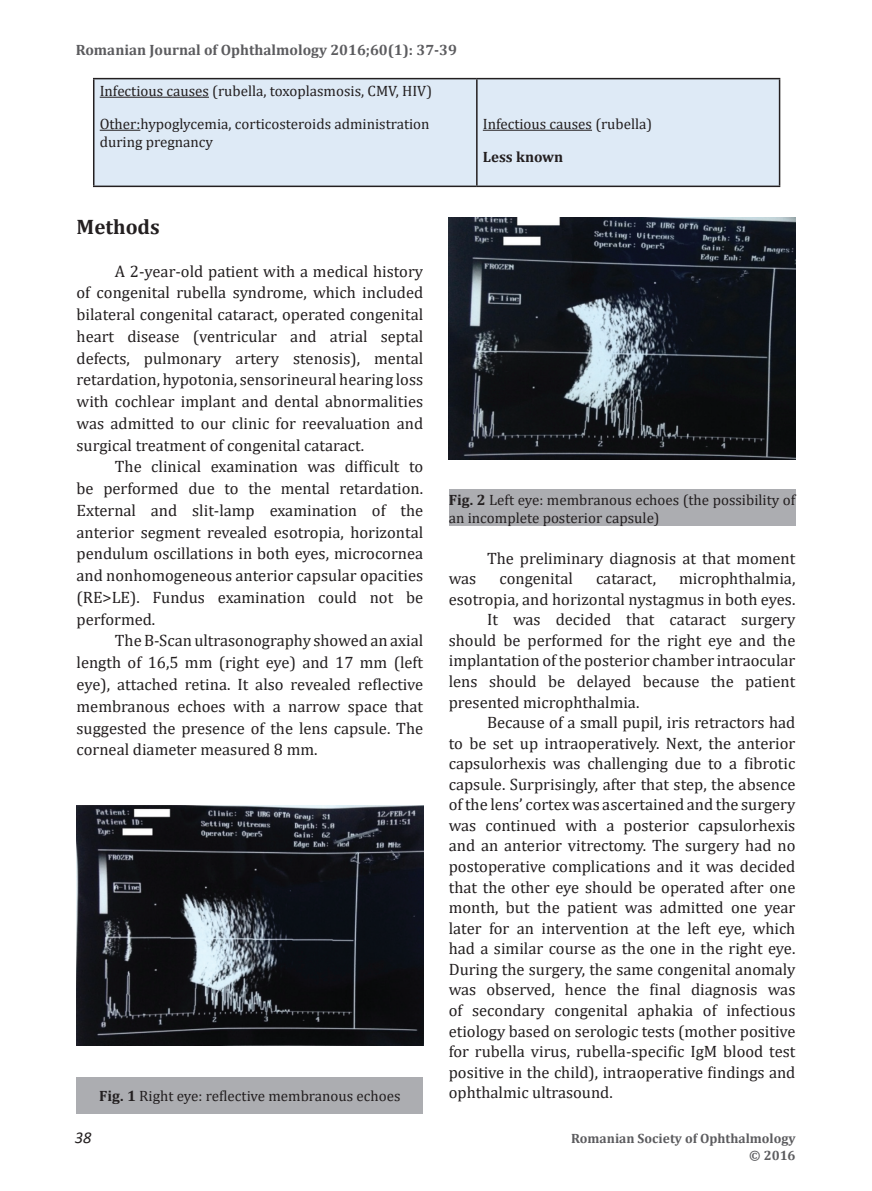
<style>
.page{position:relative;width:872px;height:1191px;background:#fff}
.page>*{position:absolute;margin:0;border:0;box-sizing:border-box;transform-origin:0 0}
.titlu_capitol{font:700 21px "Cambria";color:#231f20}
.text_articol{font:16.5px/20.5px "Cambria";color:#231f20;text-align:justify}
.t1{font:italic 16.5px "Calibri";color:#231f20}
.titlu_capitol-2{font:15px/18px "Cambria";color:#231f20}
.t2{font:700 15px "Cambria";color:#5c5c5f}
.t3{font:700 15px "Cambria";color:#231f20}
.t4{font:700 13.5px/16.2px "Cambria";color:#5c5c5f;text-align:right}
.s1{font-weight:700}
</style>
<div class="page">
<div style="left:94px;top:79px;width:685px;height:107px;background:#deeaf6"></div>
<hr style="left:93px;top:78px;width:384px;height:1px;background:#231f20">
<hr style="left:93px;top:79px;width:1px;height:107px;background:#231f20">
<hr style="left:477px;top:78px;width:303px;height:1px;background:#231f20">
<hr style="left:476px;top:79px;width:1px;height:107px;background:#231f20">
<hr style="left:779px;top:79px;width:1px;height:107px;background:#231f20">
<hr style="left:93px;top:186px;width:384px;height:1px;background:#231f20">
<hr style="left:477px;top:186px;width:303px;height:1px;background:#231f20">
<hr style="left:100px;top:97px;width:109px;height:1px;background:#231f20">
<hr style="left:100px;top:130px;width:40px;height:1px;background:#231f20">
<hr style="left:483px;top:130px;width:109px;height:1px;background:#231f20">
<div style="left:77px;top:1077px;width:346px;height:36px;background:#acadb1"></div>
<img style="left:77px;top:805px;width:346px;height:240px">
<img style="left:449px;top:217px;width:346px;height:242px">
<div style="left:449px;top:489px;width:346px;height:37px;background:#acadb1"></div>
<p class="t2" style="left:76px;top:39px;width:383px">Romanian Journal of Ophthalmology 2016;60(1): 37-39</p>
<p class="titlu_capitol-2" style="left:100px;top:82px;width:334px">Infectious causes (rubella, toxoplasmosis, CMV, HIV)</p>
<p class="titlu_capitol-2" style="left:100px;top:115px;width:331px">Other:hypoglycemia, corticosteroids administration during pregnancy</p>
<p class="titlu_capitol-2" style="left:483px;top:115px;width:171px">Infectious causes (rubella)</p>
<p class="t3" style="left:483px;top:147px;width:82px">Less known</p>
<p class="titlu_capitol" style="left:77px;top:212px;width:85px">Methods</p>
<p class="text_articol" style="left:77px;top:260px;width:348px;line-height:21.8px;text-indent:38px">A 2-year-old patient with a medical history of congenital rubella syndrome, which included bilateral congenital cataract, operated congenital heart disease (ventricular and atrial septal defects, pulmonary artery stenosis), mental retardation, hypotonia, sensorineural hearing loss with cochlear implant and dental abnormalities was admitted to our clinic for reevaluation and surgical treatment of congenital cataract.</p>
<p class="text_articol" style="left:77px;top:456px;width:348px;line-height:21.8px;text-indent:38px">The clinical examination was difficult to be performed due to the mental retardation.<br>External and slit-lamp examination of the anterior segment revealed esotropia, horizontal pendulum oscillations in both eyes, microcornea and nonhomogeneous anterior capsular opacities (RE&gt;LE). Fundus examination could not be performed.</p>
<p class="text_articol" style="left:77px;top:630px;width:348px;line-height:21.8px;text-indent:38px">The B-Scan ultrasonography showed an axial length of 16,5 mm (right eye) and 17 mm (left eye), attached retina. It also revealed reflective membranous echoes with a narrow space that suggested the presence of the lens capsule. The corneal diameter measured 8 mm.</p>
<p class="titlu_capitol-2" style="left:99px;top:1086px;width:303px"><span class="s1">Fig. 1</span> Right eye: reflective membranous echoes</p>
<p class="t1" style="left:75px;top:1126px;width:18px">38</p>
<p class="titlu_capitol-2" style="left:449px;top:490px;width:348px"><span class="s1">Fig. 2</span> Left eye: membranous echoes (the possibility of an incomplete posterior capsule)</p>
<p class="text_articol" style="left:487px;top:547px;width:310px">The preliminary diagnosis at that moment</p>
<p class="text_articol" style="left:449px;top:568px;width:29px">was</p>
<p class="text_articol" style="left:499px;top:568px;width:75px">congenital</p>
<p class="text_articol" style="left:596px;top:568px;width:62px">cataract,</p>
<p class="text_articol" style="left:449px;top:568px;width:348px;text-align:right">microphthalmia,<br>esotropia, and horizontal nystagmus in both eyes.</p>
<p class="text_articol" style="left:449px;top:609px;width:348px;text-indent:38px">It was decided that cataract surgery should be performed for the right eye and the implantation of the posterior chamber intraocular lens should be delayed because the patient presented microphthalmia.</p>
<p class="text_articol" style="left:449px;top:712px;width:348px;text-indent:38px">Because of a small pupil, iris retractors had to be set up intraoperatively. Next, the anterior capsulorhexis was challenging due to a fibrotic capsule. Surprisingly, after that step, the absence of the lens’ cortex was ascertained and the surgery was continued with a posterior capsulorhexis and an anterior vitrectomy. The surgery had no postoperative complications and it was decided that the other eye should be operated after one month, but the patient was admitted one year later for an intervention at the left eye, which had a similar course as the one in the right eye.<br>During the surgery, the same congenital anomaly was observed, hence the final diagnosis was of secondary congenital aphakia of infectious etiology based on serologic tests (mother positive for rubella virus, rubella-specific IgM blood test positive in the child), intraoperative findings and ophthalmic ultrasound.</p>
<p class="t4" style="left:571px;top:1130px;width:226px">Romanian Society of Ophthalmology © 2016</p>
</div>
